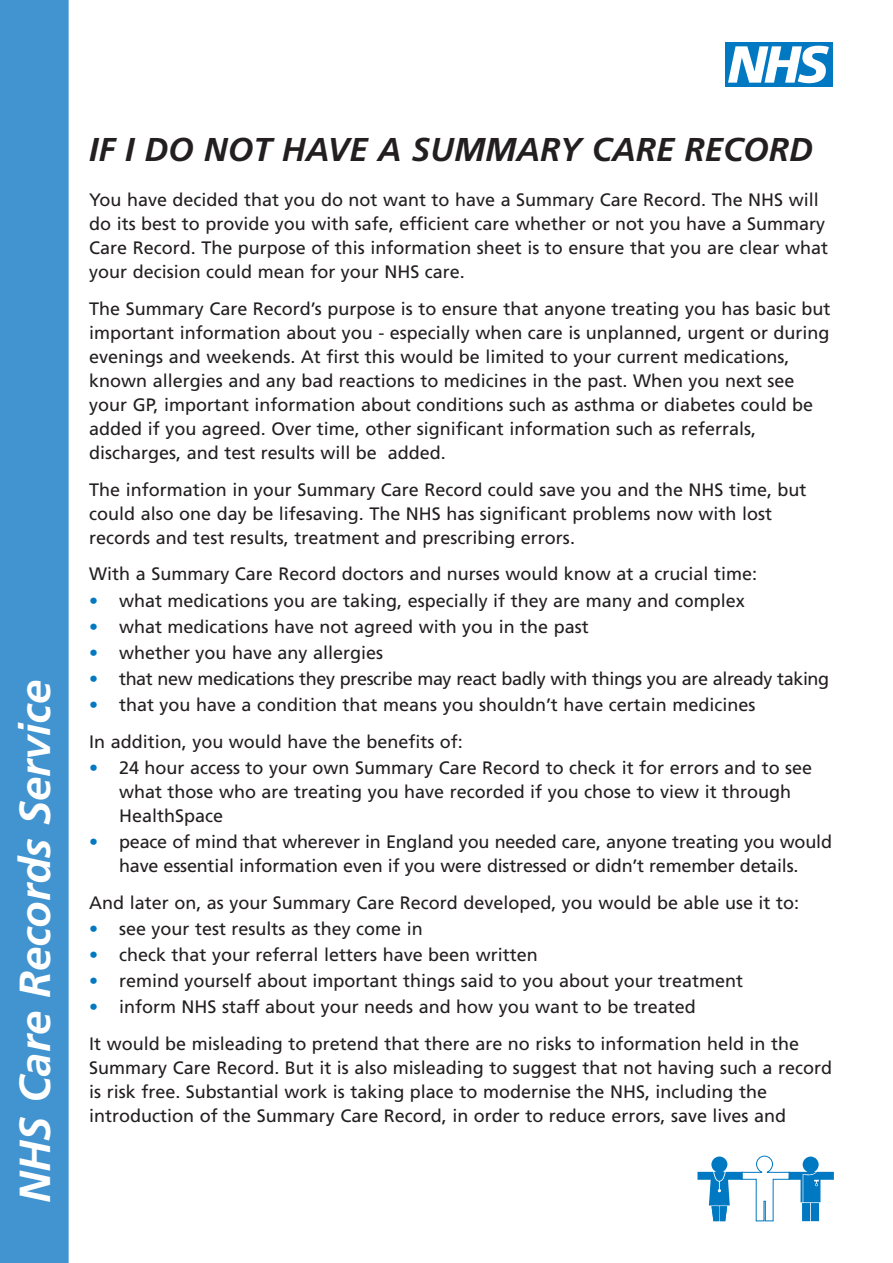
<style>
.page{position:relative;width:893px;height:1263px;background:#fff}
.page>*{position:absolute;margin:0;border:0;box-sizing:border-box;transform-origin:0 0}
.t1{font:italic 700 43.5px "Frutiger";color:#fff}
.t2{font:italic 700 33px "Frutiger";color:#231f20}
.t3{font:18px/24px "Frutiger";color:#231f20}
.t4{font:18px "Frutiger";letter-spacing:-.02em;color:#231f20}
.s1{color:#0079c2}
</style>
<div class="page">
<div style="left:0;top:0;width:70px;height:1263px;background:#4294d0"></div>
<img style="left:725px;top:43px;width:108px;height:43px">
<hr style="left:69px;top:0;width:3px;height:1263px;background:#fff">
<svg style="left:697px;top:1155px;width:137px;height:67px"></svg>
<h1 class="t1" style="left:18px;top:1203px;width:525px;rotate:-90deg">NHS Care Records Service</h1>
<h2 class="t2" style="left:89px;top:136px;width:725px">IF I DO NOT HAVE A SUMMARY CARE RECORD</h2>
<p class="t3" style="left:89px;top:189px;width:740px">You have decided that you do not want to have a Summary Care Record. The NHS will do its best to provide you with safe, efficient care whether or not you have a Summary Care Record. The purpose of this information sheet is to ensure that you are clear what your decision could mean for your NHS care.</p>
<p class="t3" style="left:89px;top:298px;width:743px">The Summary Care Record’s purpose is to ensure that anyone treating you has basic but important information about you - especially when care is unplanned, urgent or during evenings and weekends. At first this would be limited to your current medications, known allergies and any bad reactions to medicines in the past. When you next see your GP, important information about conditions such as asthma or diabetes could be added if you agreed. Over time, other significant information such as referrals, discharges, and test results will be added.</p>
<p class="t3" style="left:89px;top:479px;width:719px">The information in your Summary Care Record could save you and the NHS time, but could also one day be lifesaving. The NHS has significant problems now with lost records and test results, treatment and prescribing errors.</p>
<p class="t3" style="left:89px;top:563px;width:669px">With a Summary Care Record doctors and nurses would know at a crucial time:</p>
<p class="t3" style="left:89px;top:590px;width:657px"><span class="s1">•</span> what medications you are taking, especially if they are many and complex</p>
<p class="t3" style="left:89px;top:616px;width:501px"><span class="s1">•</span> what medications have not agreed with you in the past</p>
<p class="t3" style="left:89px;top:642px;width:295px"><span class="s1">•</span> whether you have any allergies</p>
<p class="t4" style="left:89px;top:671px;width:741px"><span class="s1">•</span> that new medications they prescribe may react badly with things you are already taking</p>
<p class="t3" style="left:89px;top:688px;width:668px;line-height:36.8px"><span class="s1">•</span> that you have a condition that means you shouldn’t have certain medicines<br>In addition, you would have the benefits of:</p>
<p class="t3" style="left:119px;top:757px;width:695px;text-indent:-30px"><span class="s1">•</span> 24 hour access to your own Summary Care Record to check it for errors and to see what those who are treating you have recorded if you chose to view it through<br>HealthSpace</p>
<p class="t3" style="left:89px;top:831px;width:744px;text-align:center"><span class="s1">•</span> peace of mind that wherever in England you needed care, anyone treating you would have essential information even if you were distressed or didn’t remember details.</p>
<p class="t3" style="left:89px;top:892px;width:711px">And later on, as your Summary Care Record developed, you would be able use it to:</p>
<p class="t3" style="left:89px;top:918px;width:335px"><span class="s1">•</span> see your test results as they come in</p>
<p class="t3" style="left:89px;top:944px;width:450px"><span class="s1">•</span> check that your referral letters have been written</p>
<p class="t3" style="left:89px;top:970px;width:655px"><span class="s1">•</span> remind yourself about important things said to you about your treatment</p>
<p class="t3" style="left:89px;top:990px;width:711px;line-height:36.8px"><span class="s1">•</span> inform NHS staff about your needs and how you want to be treated<br>It would be misleading to pretend that there are no risks to information held in the</p>
<p class="t3" style="left:89px;top:1057px;width:744px">Summary Care Record. But it is also misleading to suggest that not having such a record is risk free. Substantial work is taking place to modernise the NHS, including the introduction of the Summary Care Record, in order to reduce errors, save lives and</p>
</div>
